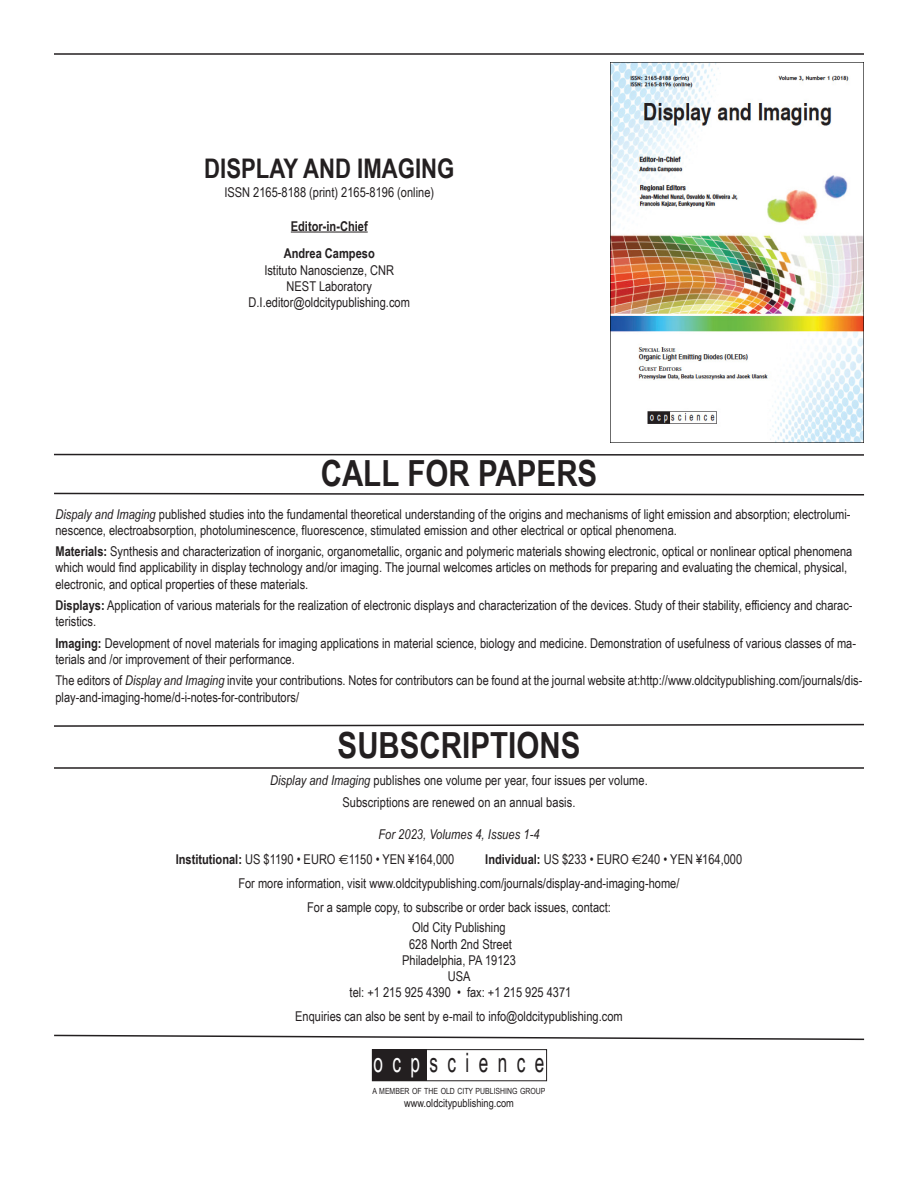
<style>
.page{position:relative;width:918px;height:1188px;background:#fff}
.page>*{position:absolute;margin:0;border:0;box-sizing:border-box;transform-origin:0 0}
.t1{font:700 36px "Arial Narrow";color:#231f20}
.t2{font:700 27px "Arial Narrow";color:#231f20}
.t3{font:26.7px "Arial Narrow";letter-spacing:.45em;color:#231f20;scale:.79 1}
.t4{font:13.5px/16.2px "Arial Narrow";color:#231f20}
.t5{font:700 13.5px/27.9px "Arial Narrow";color:#231f20;text-align:center}
.t6{font:11.25px "Arial Narrow";color:#231f20}
.t7{font:8.4px "Arial Narrow";color:#231f20}
.s1{font-style:italic}
.s2{font-weight:700}
.s3{font-family:"Euro Sans"}
.s4{color:#fff}
</style>
<div class="page">
<hr style="left:291px;top:232px;width:77px;height:1px;background:#231f20">
<div style="left:372px;top:1049px;width:175px;height:32px;border:1px solid #231f20"></div>
<div style="left:372px;top:1049px;width:55px;height:32px;background:#231f20"></div>
<svg style="left:54px;top:492px;width:811px;height:4px"></svg>
<hr style="left:54px;top:454px;width:810px;height:2px;background:#231f20">
<hr style="left:54px;top:767px;width:810px;height:2px;background:#231f20">
<svg style="left:54px;top:723px;width:810px;height:4px"></svg>
<hr style="left:54px;top:53px;width:810px;height:2px;background:#231f20">
<svg style="left:54px;top:1034px;width:811px;height:7px"></svg>
<img style="left:610px;top:62px;width:254px;height:380px">
<h2 class="t2" style="left:204px;top:152px;width:252px">DISPLAY AND IMAGING</h2>
<p class="t4" style="left:224px;top:184px;width:211px">ISSN 2165-8188 (print) 2165-8196 (online)</p>
<p class="t5" style="left:284px;top:212px;width:93px">Editor-in-Chief<br>Andrea Campeso</p>
<p class="t4" style="left:249px;top:262px;width:163px;text-align:center">Istituto Nanoscienze, CNR<br>NEST Laboratory<br>D.I.editor@oldcitypublishing.com</p>
<h1 class="t1" style="left:321px;top:453px;width:278px">CALL FOR PAPERS</h1>
<p class="t4" style="left:56px;top:506px;width:797px"><span class="s1">Dispaly and Imaging</span> published studies into the fundamental theoretical understanding of the origins and mechanisms of light emission and absorption; electrolumi&shy;nescence, electroabsorption, photoluminescence, fluorescence, stimulated emission and other electrical or optical phenomena.</p>
<p class="t4" style="left:55px;top:543px;width:798px"><span class="s2">Materials:</span> Synthesis and characterization of inorganic, organometallic, organic and polymeric materials showing electronic, optical or nonlinear optical phenomena which would find applicability in display technology and/or imaging. The journal welcomes articles on methods for preparing and evaluating the chemical, physical, electronic, and optical properties of these materials.</p>
<p class="t4" style="left:55px;top:597px;width:799px"><span class="s2">Displays:</span> Application of various materials for the realization of electronic displays and characterization of the devices. Study of their stability, efficiency and charac&shy;teristics.</p>
<p class="t4" style="left:55px;top:635px;width:802px"><span class="s2">Imaging:</span> Development of novel materials for imaging applications in material science, biology and medicine. Demonstration of usefulness of various classes of ma&shy;terials and /or improvement of their performance.</p>
<p class="t4" style="left:55px;top:672px;width:808px">The editors of <span class="s1">Display and Imaging</span> invite your contributions. Notes for contributors can be found at the journal website at:http://www.oldcitypublishing.com/journals/dis&shy;play-and-imaging-home/d-i-notes-for-contributors/</p>
<h1 class="t1" style="left:338px;top:725px;width:244px">SUBSCRIPTIONS</h1>
<p class="t4" style="left:270px;top:769px;width:379px;line-height:21.5px;text-align:center"><span class="s1">Display and Imaging</span> publishes one volume per year, four issues per volume.<br>Subscriptions are renewed on an annual basis.</p>
<p class="t4" style="left:176px;top:822px;width:365px;line-height:24.8px;text-indent:203px"><span class="s1">For 2023, Volumes 4, Issues 1-4<br></span><span class="s2">Institutional:</span> US $1190 • EURO <span class="s3">€</span>1150 • YEN ¥164,000</p>
<p class="t4" style="left:485px;top:851px;width:259px"><span class="s2">Individual:</span> US $233 • EURO <span class="s3">€</span>240 • YEN ¥164,000</p>
<p class="t4" style="left:238px;top:875px;width:443px">For more information, visit www.oldcitypublishing.com/journals/display-and-imaging-home/</p>
<p class="t4" style="left:307px;top:899px;width:305px">For a sample copy, to subscribe or order back issues, contact:</p>
<p class="t4" style="left:350px;top:919px;width:223px;text-align:center">Old City Publishing<br>628 North 2nd Street<br>Philadelphia, PA 19123<br>USA<br>tel: +1 215 925 4390 • fax: +1 215 925 4371</p>
<p class="t4" style="left:295px;top:1008px;width:329px">Enquiries can also be sent by e-mail to info@oldcitypublishing.com</p>
<h3 class="t3" style="left:373px;top:1047px;width:218px"><span class="s4">ocp</span>science</h3>
<p class="t7" style="left:372px;top:1086px;width:175px">A MEMBER OF THE OLD CITY PUBLISHING GROUP</p>
<p class="t6" style="left:404px;top:1097px;width:111px">www.oldcitypublishing.com</p>
</div>
